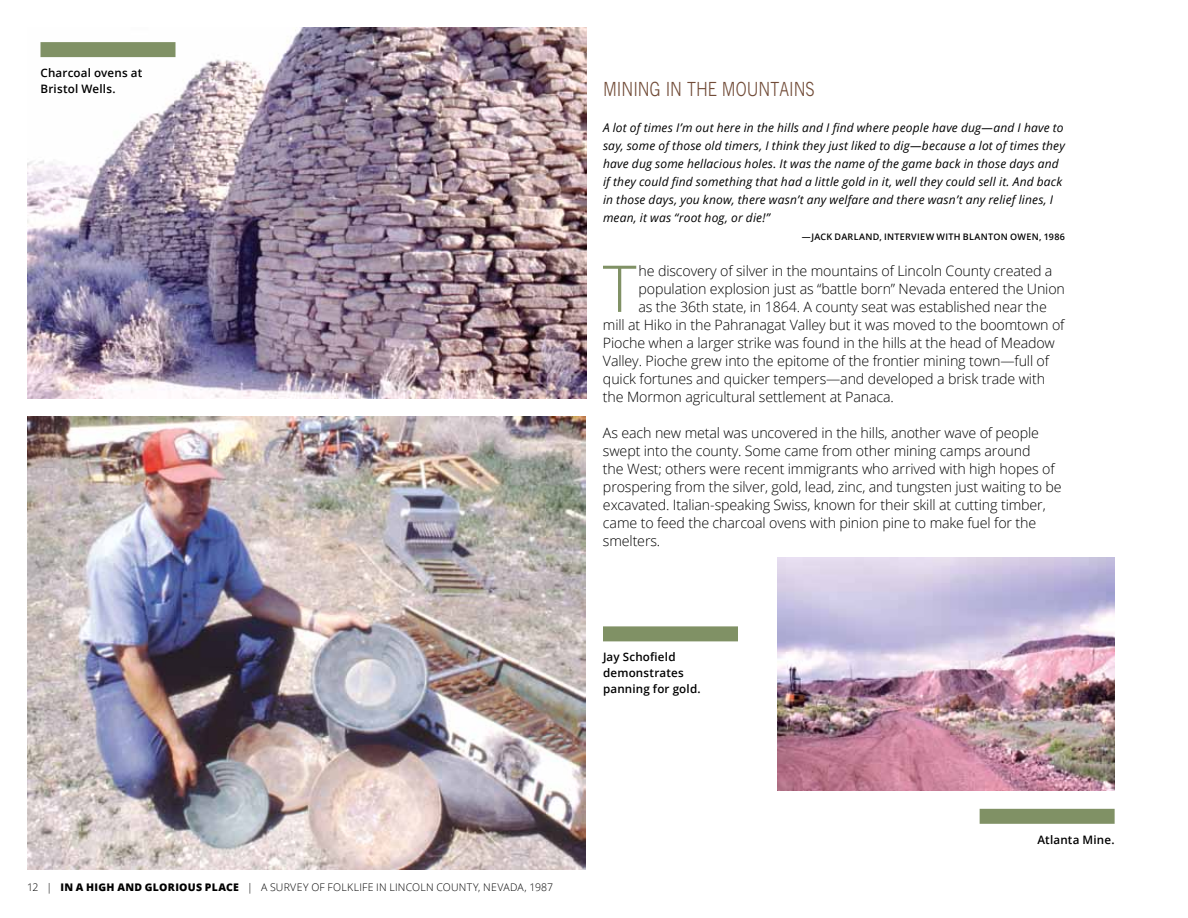
<style>
.page{position:relative;width:1188px;height:918px;background:#fff}
.page>*{position:absolute;margin:0;border:0;box-sizing:border-box;transform-origin:0 0}
.t1{font:300 64.65px "Open Sans";color:#809165}
.t2{font:300 19.5px "News Gothic BT";color:#714b37;scale:.85 1}
.t3{font:300 14.25px/18px "Open Sans";letter-spacing:-.01em;color:#000}
.t4{font:italic 12px/18px "Open Sans";letter-spacing:.015em;color:#000}
.t5{font:600 11.7px "Open Sans";letter-spacing:.015em;color:#000}
.t6{font:300 10.5px "Open Sans";letter-spacing:.02em;color:#000}
.t7{font:600 9px "Open Sans";letter-spacing:.035em;color:#000}
.s1{font-weight:800}
</style>
<div class="page">
<img style="left:777px;top:557px;width:338px;height:234px">
<div style="left:980px;top:809px;width:135px;height:15px;background:#809165"></div>
<img style="left:27px;top:27px;width:559px;height:372px">
<img style="left:27px;top:416px;width:558px;height:453px">
<div style="left:40px;top:42px;width:136px;height:15px;background:#809165"></div>
<div style="left:603px;top:626px;width:135px;height:15px;background:#809165"></div>
<p class="t5" style="left:40px;top:65px;width:103px">Charcoal ovens at</p>
<p class="t5" style="left:40px;top:80px;width:77px">Bristol Wells.</p>
<p class="t2" style="left:603px;top:77px;width:250px">MINING IN THE MOUNTAINS</p>
<p class="t4" style="left:603px;top:118px;width:463px">A lot of times I’m out here in the hills and I find where people have dug—and I have to say, some of those old timers, I think they just liked to dig—because a lot of times they have dug some hellacious holes. It was the name of the game back in those days and if they could find something that had a little gold in it, well they could sell it. And back in those days, you know, there wasn’t any welfare and there wasn’t any relief lines, I mean, it was “root hog, or die!”</p>
<p class="t7" style="left:802px;top:230px;width:265px">—JACK DARLAND, INTERVIEW WITH BLANTON OWEN, 1986</p>
<p class="t1" style="left:603px;top:244px;width:35px">T</p>
<p class="t3" style="left:639px;top:261px;width:416px">he discovery of silver in the mountains of Lincoln County created a</p>
<p class="t3" style="left:639px;top:279px;width:428px">population explosion just as “battle born” Nevada entered the Union</p>
<p class="t3" style="left:639px;top:297px;width:410px">as the 36th state, in 1864. A county seat was established near the</p>
<p class="t3" style="left:603px;top:315px;width:463px">mill at Hiko in the Pahranagat Valley but it was moved to the boomtown of</p>
<p class="t3" style="left:603px;top:333px;width:453px">Pioche when a larger strike was found in the hills at the head of Meadow</p>
<p class="t3" style="left:603px;top:351px;width:448px">Valley. Pioche grew into the epitome of the frontier mining town—full of</p>
<p class="t3" style="left:603px;top:369px;width:444px">quick fortunes and quicker tempers—and developed a brisk trade with</p>
<p class="t3" style="left:603px;top:387px;width:292px">the Mormon agricultural settlement at Panaca.</p>
<p class="t3" style="left:603px;top:423px;width:460px">As each new metal was uncovered in the hills, another wave of people swept into the county. Some came from other mining camps around<br>the West; others were recent immigrants who arrived with high hopes of prospering from the silver, gold, lead, zinc, and tungsten just waiting to be excavated. Italian-speaking Swiss, known for their skill at cutting timber, came to feed the charcoal ovens with pinion pine to make fuel for the smelters.</p>
<p class="t5" style="left:603px;top:649px;width:74px">Jay Schofield</p>
<p class="t5" style="left:603px;top:665px;width:82px">demonstrates</p>
<p class="t5" style="left:603px;top:680px;width:99px">panning for gold.</p>
<p class="t6" style="left:27px;top:880px;width:528px">12 | <span class="s1">IN A HIGH AND GLORIOUS PLACE</span> | A SURVEY OF FOLKLIFE IN LINCOLN COUNTY, NEVADA, 1987</p>
<p class="t5" style="left:1037px;top:831px;width:79px">Atlanta Mine.</p>
</div>
